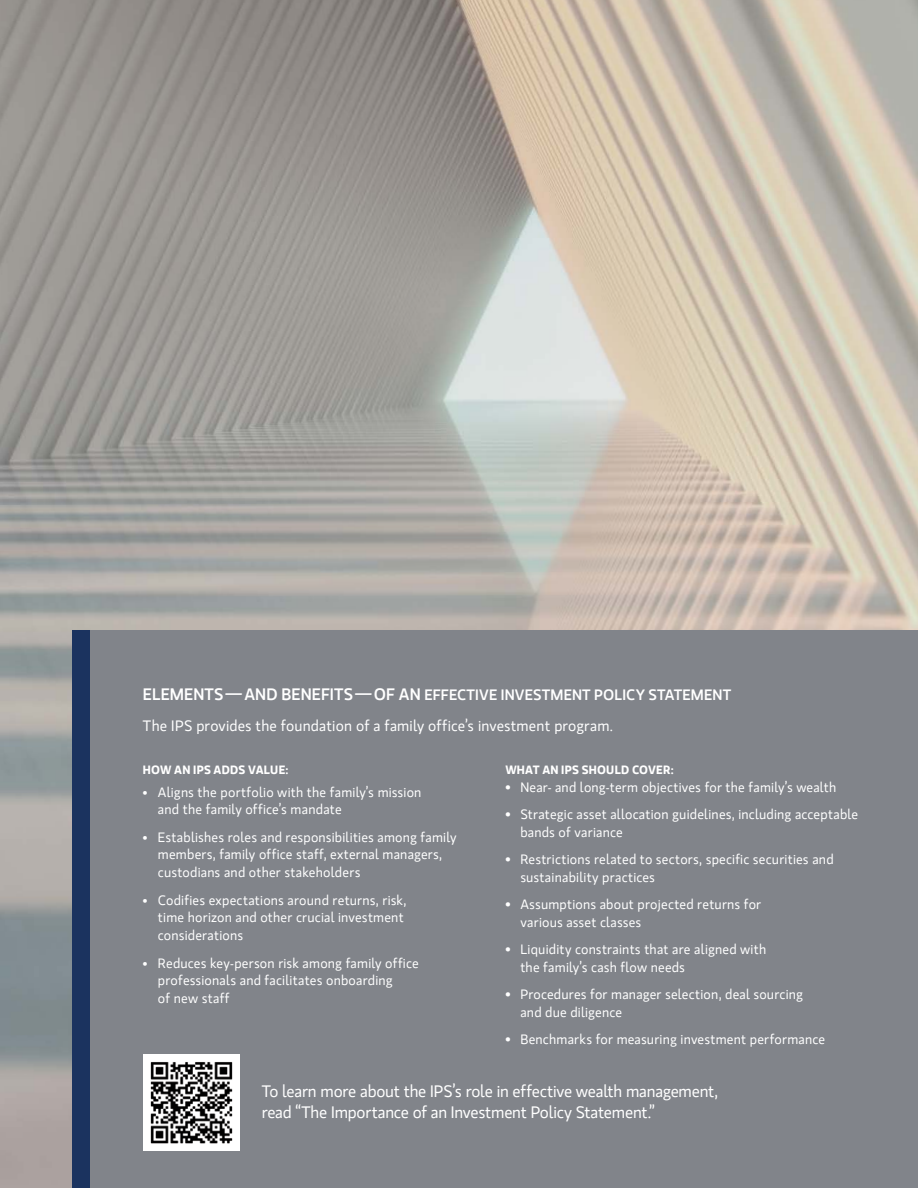
<style>
.page{position:relative;width:918px;height:1188px;background:#fff}
.page>*{position:absolute;margin:0;border:0;box-sizing:border-box;transform-origin:0 0}
.t1{font:16.5px/21px "MS Gloriola II Std";letter-spacing:-.015em;color:#fff}
.t2{font:15px/31.5px "MS Gloriola II Std";letter-spacing:.01em;color:#fff}
.t3{font:13.5px/18px "MS Gloriola II Std";letter-spacing:.015em;color:#fff}
.t4{font:700 12px "MS Gloriola II Std";letter-spacing:.02em;color:#fff}
.s1{font-weight:500;font-size:16.5px}
.s2{font-weight:500}
.s3{font-size:12px}
</style>
<div class="page">
<img style="left:0;top:0;width:918px;height:1188px">
<div style="left:72px;top:630px;width:846px;height:558px;background:#81848a"></div>
<div style="left:72px;top:630px;width:18px;height:558px;background:#1b335f"></div>
<img style="left:143px;top:1054px;width:97px;height:97px">
<p class="t2" style="left:143px;top:679px;width:590px"><span class="s1">ELEMENTS—AND BENEFITS—OF AN</span> <span class="s2">EFFECTIVE INVESTMENT POLICY STATEMENT<br></span>The IPS provides the foundation of a family office’s investment program.</p>
<p class="t4" style="left:143px;top:761px;width:147px">HOW AN IPS ADDS VALUE:</p>
<p class="t3" style="left:158px;top:782px;width:265px;text-indent:-15px"><span class="s3">•</span> Aligns the portfolio with the family’s mission and the family office’s mandate</p>
<p class="t3" style="left:158px;top:827px;width:300px;text-indent:-15px"><span class="s3">•</span> Establishes roles and responsibilities among family members, family office staff, external managers, custodians and other stakeholders</p>
<p class="t3" style="left:158px;top:890px;width:250px;text-indent:-15px"><span class="s3">•</span> Codifies expectations around returns, risk, time horizon and other crucial investment considerations</p>
<p class="t3" style="left:158px;top:953px;width:262px;text-indent:-15px"><span class="s3">•</span> Reduces key-person risk among family office professionals and facilitates onboarding<br>of new staff</p>
<p class="t4" style="left:505px;top:761px;width:170px">WHAT AN IPS SHOULD COVER:</p>
<p class="t3" style="left:505px;top:778px;width:332px">• Near- and long-term objectives for the family’s wealth</p>
<p class="t3" style="left:520px;top:805px;width:339px;text-indent:-15px">• Strategic asset allocation guidelines, including acceptable bands of variance</p>
<p class="t3" style="left:520px;top:850px;width:315px;text-indent:-15px">• Restrictions related to sectors, specific securities and sustainability practices</p>
<p class="t3" style="left:520px;top:895px;width:242px;text-indent:-15px">• Assumptions about projected returns for various asset classes</p>
<p class="t3" style="left:520px;top:940px;width:247px;text-indent:-15px">• Liquidity constraints that are aligned with the family’s cash flow needs</p>
<p class="t3" style="left:520px;top:985px;width:284px;text-indent:-15px">• Procedures for manager selection, deal sourcing and due diligence</p>
<p class="t3" style="left:505px;top:1030px;width:321px">• Benchmarks for measuring investment performance</p>
<p class="t1" style="left:262px;top:1080px;width:458px">To learn more about the IPS’s role in effective wealth management, read “The Importance of an Investment Policy Statement.”</p>
</div>
